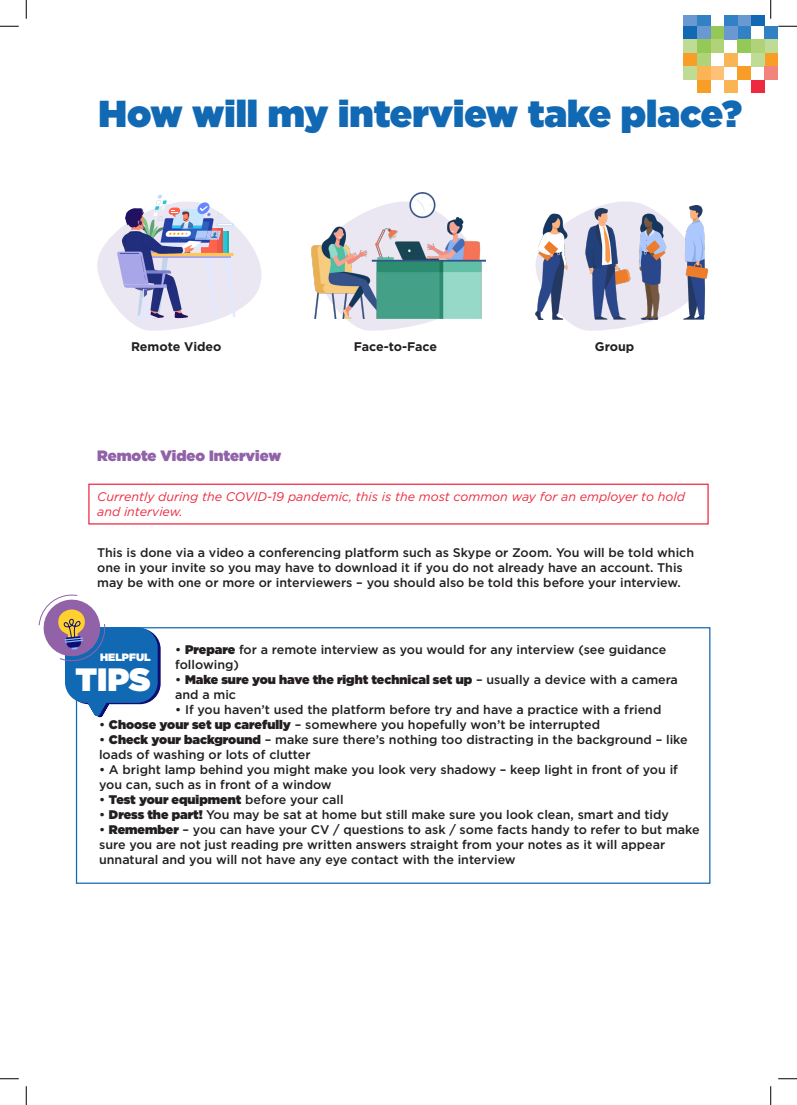
<style>
.page{position:relative;width:797px;height:1105px;background:#fff}
.page>*{position:absolute;margin:0;border:0;box-sizing:border-box;transform-origin:0 0}
.Titles{font:900 37.5px "Gotham";color:#1168b3}
.Subheadings{font:900 32.25px "Gotham";color:#fff}
.Body{font:900 15px "Gotham";color:#9262a9}
.Body-2{font:500 12.5px/15px "Gotham";color:#231f20}
.Body-3{font:900 12.5px/15px "Gotham";color:#231f20}
.Body-4{font:italic 12.5px/15px "Gotham";color:#ed283f}
.Body-5{font:700 12.5px "Gotham";color:#231f20}
.Subheadings-2{font:900 10.62px "Gotham";color:#fff}
.s1{font-weight:900}
.s2{font-weight:500}
</style>
<div class="page">
<div style="left:750px;top:16px;width:14px;height:10px;background:#1168b3"></div>
<div style="left:737px;top:16px;width:13px;height:10px;background:#6999d0"></div>
<div style="left:724px;top:16px;width:13px;height:10px;background:#3281c4"></div>
<div style="left:697px;top:16px;width:13px;height:10px;background:#3281c4"></div>
<div style="left:683px;top:16px;width:14px;height:10px;background:#6999d0"></div>
<div style="left:764px;top:26px;width:13px;height:13px;background:#3281c4"></div>
<div style="left:737px;top:26px;width:13px;height:13px;background:#3281c4"></div>
<div style="left:724px;top:26px;width:13px;height:13px;background:#6999d0"></div>
<div style="left:710px;top:26px;width:14px;height:13px;background:#94c857"></div>
<div style="left:697px;top:26px;width:13px;height:13px;background:#6999d0"></div>
<div style="left:683px;top:26px;width:14px;height:13px;background:#1168b3"></div>
<div style="left:764px;top:39px;width:13px;height:14px;background:#bfdc97"></div>
<div style="left:750px;top:39px;width:14px;height:14px;background:#b0d379"></div>
<div style="left:737px;top:39px;width:13px;height:14px;background:#94c857"></div>
<div style="left:710px;top:39px;width:14px;height:14px;background:#b0d379"></div>
<div style="left:697px;top:39px;width:13px;height:14px;background:#94c857"></div>
<div style="left:683px;top:39px;width:14px;height:14px;background:#bfdc97"></div>
<div style="left:764px;top:53px;width:13px;height:13px;background:#f89e26"></div>
<div style="left:750px;top:53px;width:14px;height:13px;background:#bfdc97"></div>
<div style="left:724px;top:53px;width:13px;height:13px;background:#fbb454"></div>
<div style="left:697px;top:53px;width:13px;height:13px;background:#b0d379"></div>
<div style="left:683px;top:53px;width:14px;height:13px;background:#f89e26"></div>
<div style="left:764px;top:66px;width:13px;height:14px;background:#f3847c"></div>
<div style="left:737px;top:66px;width:13px;height:14px;background:#f89e26"></div>
<div style="left:710px;top:66px;width:14px;height:14px;background:#fdc178"></div>
<div style="left:697px;top:66px;width:13px;height:14px;background:#fbb454"></div>
<div style="left:683px;top:66px;width:14px;height:14px;background:#bfdc97"></div>
<div style="left:750px;top:80px;width:14px;height:13px;background:#ed283f"></div>
<div style="left:724px;top:80px;width:13px;height:13px;background:#fbb454"></div>
<div style="left:697px;top:80px;width:13px;height:13px;background:#f89e26"></div>
<div style="left:76px;top:627px;width:634px;height:257px;border:1px solid #1168b3"></div>
<svg style="left:68px;top:628px;width:93px;height:76px"></svg>
<div style="left:65px;top:627px;width:93px;height:76px;background:#1168b3;border-radius:21px"></div>
<svg style="left:85px;top:702px;width:26px;height:16px"></svg>
<svg style="left:38px;top:594px;width:68px;height:68px"></svg>
<div style="left:88px;top:484px;width:620px;height:40px;border:1px solid #ed283f"></div>
<svg style="left:97px;top:195px;width:165px;height:136px"></svg>
<svg style="left:346px;top:259px;width:140px;height:72px"></svg>
<img style="left:311px;top:192px;width:174px;height:127px">
<svg style="left:567px;top:201px;width:141px;height:130px"></svg>
<img style="left:535px;top:205px;width:172px;height:115px">
<svg style="left:0;top:25px;width:19px;height:2px"></svg>
<svg style="left:778px;top:25px;width:19px;height:2px"></svg>
<svg style="left:0;top:1078px;width:19px;height:1px"></svg>
<svg style="left:778px;top:1078px;width:19px;height:1px"></svg>
<svg style="left:25px;top:0;width:2px;height:19px"></svg>
<svg style="left:25px;top:1086px;width:2px;height:19px"></svg>
<svg style="left:770px;top:0;width:1px;height:19px"></svg>
<svg style="left:770px;top:1086px;width:1px;height:19px"></svg>
<p class="Titles" style="left:98px;top:87px;width:645px">How will my interview take place?</p>
<p class="Body-5" style="left:131px;top:338px;width:92px">Remote Video</p>
<p class="Body-5" style="left:354px;top:338px;width:85px">Face-to-Face</p>
<p class="Body-5" style="left:595px;top:338px;width:41px">Group</p>
<p class="Body" style="left:97px;top:445px;width:186px">Remote Video Interview</p>
<p class="Body-4" style="left:97px;top:489px;width:589px">Currently during the COVID-19 pandemic, this is the most common way for an employer to hold and interview.</p>
<p class="Body-2" style="left:97px;top:545px;width:598px">This is done via a video a conferencing platform such as Skype or Zoom. You will be told which one in your invite so you may have to download it if you do not already have an account. This may be with one or more or interviewers – you should also be told this before your interview.</p>
<p class="Subheadings-2" style="left:100px;top:650px;width:52px">HELPFUL</p>
<p class="Subheadings" style="left:75px;top:656px;width:77px">TIPS</p>
<p class="Body-2" style="left:175px;top:642px;width:493px">• <span class="s1">Prepare</span> for a remote interview as you would for any interview (see guidance following)</p>
<p class="Body-3" style="left:175px;top:672px;width:504px"><span class="s2">•</span> Make sure you have the right technical set up <span class="s2">– usually a device with a camera and a mic</span></p>
<p class="Body-2" style="left:175px;top:702px;width:488px">• If you haven’t used the platform before try and have a practice with a friend</p>
<p class="Body-2" style="left:99px;top:717px;width:502px">• <span class="s1">Choose your set up carefully</span> – somewhere you hopefully won’t be interrupted</p>
<p class="Body-2" style="left:99px;top:732px;width:590px">• <span class="s1">Check your background</span> – make sure there’s nothing too distracting in the background – like loads of washing or lots of clutter</p>
<p class="Body-2" style="left:99px;top:762px;width:580px">• A bright lamp behind you might make you look very shadowy – keep light in front of you if you can, such as in front of a window</p>
<p class="Body-3" style="left:99px;top:792px;width:246px"><span class="s2">•</span> Test your equipment <span class="s2">before your call</span></p>
<p class="Body-2" style="left:99px;top:807px;width:571px">• <span class="s1">Dress the part!</span> You may be sat at home but still make sure you look clean, smart and tidy</p>
<p class="Body-2" style="left:99px;top:822px;width:602px">• <span class="s1">Remember</span> – you can have your CV / questions to ask / some facts handy to refer to but make sure you are not just reading pre written answers straight from your notes as it will appear unnatural and you will not have any eye contact with the interview</p>
</div>
